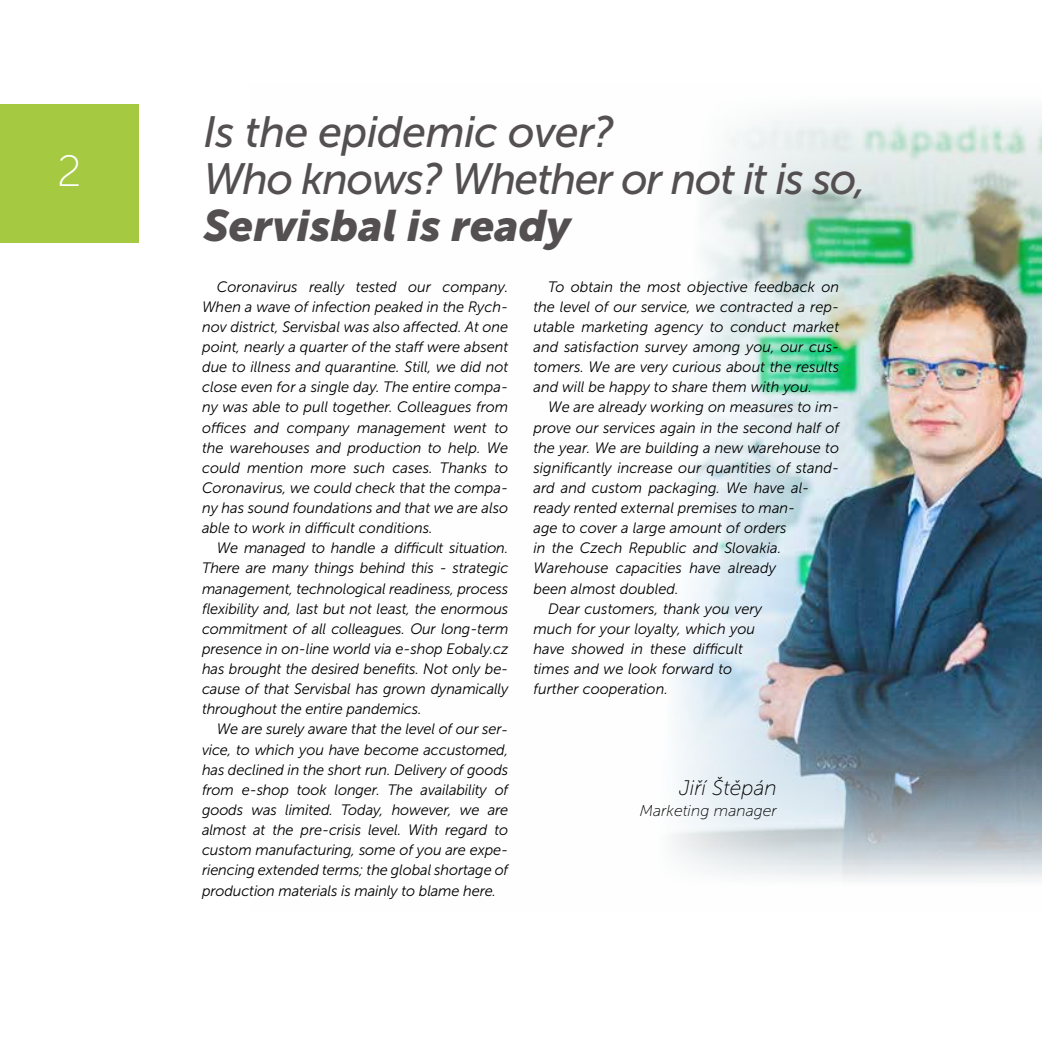
<style>
.page{position:relative;width:1042px;height:1042px;background:#fff}
.page>*{position:absolute;margin:0;border:0;box-sizing:border-box;transform-origin:0 0}
.t1{font:italic 43.75px/47.2px "Museo Sans 500";letter-spacing:-.03em;color:#545051}
.t2{font:italic 43.75px "Museo Sans 900";color:#545051}
.t3{font:43.75px "Museo Sans 100";color:#fff}
.t4{font:italic 21px "Museo Sans 100";color:#000}
.t5{font:italic 15.75px "Museo Sans 100";color:#000}
.t6{font:italic 15.05px/20.1px "Museo Sans 300";color:#000;text-align:justify}
</style>
<div class="page">
<img style="left:906px;top:302px;width:136px;height:315px">
<img style="left:684px;top:302px;width:222px;height:315px">
<svg style="left:671px;top:617px;width:371px;height:265px;background:#96a8b5"></svg>
<img style="left:703px;top:111px;width:339px;height:191px">
<div style="left:0;top:104px;width:139px;height:139px;background:#a5ca41"></div>
<h1 class="t3" style="left:57px;top:148px;width:26px">2</h1>
<h1 class="t1" style="left:203px;top:108px;width:664px">Is the epidemic over?<br>Who knows? Whether or not it is so,</h1>
<h1 class="t2" style="left:203px;top:201px;width:369px">Servisbal is ready</h1>
<p class="t6" style="left:202px;top:276px;width:308px;text-indent:15px">Coronavirus really tested our company.<br>When a wave of infection peaked in the Rych&shy;nov district, Servisbal was also affected. At one point, nearly a quarter of the staff were absent due to illness and quarantine. Still, we did not close even for a single day. The entire compa&shy;ny was able to pull together. Colleagues from offices and company management went to the warehouses and production to help. We could mention more such cases. Thanks to Coronavirus, we could check that the compa&shy;ny has sound foundations and that we are also able to work in difficult conditions.</p>
<p class="t6" style="left:202px;top:538px;width:308px;text-indent:15px">We managed to handle a difficult situation.<br>There are many things behind this - strategic management, technological readiness, process flexibility and, last but not least, the enormous commitment of all colleagues. Our long-term presence in on-line world via e-shop Eobaly.cz has brought the desired benefits. Not only be&shy;cause of that Servisbal has grown dynamically throughout the entire pandemics.</p>
<p class="t6" style="left:202px;top:719px;width:308px;text-indent:15px">We are surely aware that the level of our ser&shy;vice, to which you have become accustomed, has declined in the short run. Delivery of goods from e-shop took longer. The availability of goods was limited. Today, however, we are almost at the pre-crisis level. With regard to custom manufacturing, some of you are expe&shy;riencing extended terms; the global shortage of production materials is mainly to blame here.</p>
<p class="t6" style="left:533px;top:276px;width:307px;text-indent:15px">To obtain the most objective feedback on the level of our service, we contracted a rep&shy;utable marketing agency to conduct market and satisfaction survey among you, our cus&shy;tomers. We are very curious about the results and will be happy to share them with you.</p>
<p class="t6" style="left:548px;top:397px;width:292px">We are already working on measures to im-</p>
<p class="t6" style="left:533px;top:417px;width:307px">prove our services again in the second half of</p>
<p class="t6" style="left:533px;top:437px;width:307px">the year. We are building a new warehouse to</p>
<p class="t6" style="left:533px;top:458px;width:307px">significantly increase our quantities of stand-</p>
<p class="t6" style="left:533px;top:478px;width:277px">ard and custom packaging. We have al-</p>
<p class="t6" style="left:533px;top:498px;width:263px">ready rented external premises to man-</p>
<p class="t6" style="left:533px;top:518px;width:255px">age to cover a large amount of orders</p>
<p class="t6" style="left:533px;top:538px;width:249px">in the Czech Republic and Slovakia.</p>
<p class="t6" style="left:533px;top:558px;width:244px">Warehouse capacities have already</p>
<p class="t6" style="left:533px;top:578px;width:147px">been almost doubled.</p>
<p class="t6" style="left:548px;top:598px;width:215px">Dear customers, thank you very</p>
<p class="t6" style="left:533px;top:619px;width:223px">much for your loyalty, which you</p>
<p class="t6" style="left:533px;top:639px;width:211px">have showed in these difficult</p>
<p class="t6" style="left:533px;top:659px;width:200px">times and we look forward to</p>
<p class="t6" style="left:533px;top:679px;width:136px">further cooperation.</p>
<h2 class="t4" style="left:679px;top:776px;width:99px">Jiří Štěpán</h2>
<p class="t5" style="left:640px;top:802px;width:139px">Marketing manager</p>
</div>
